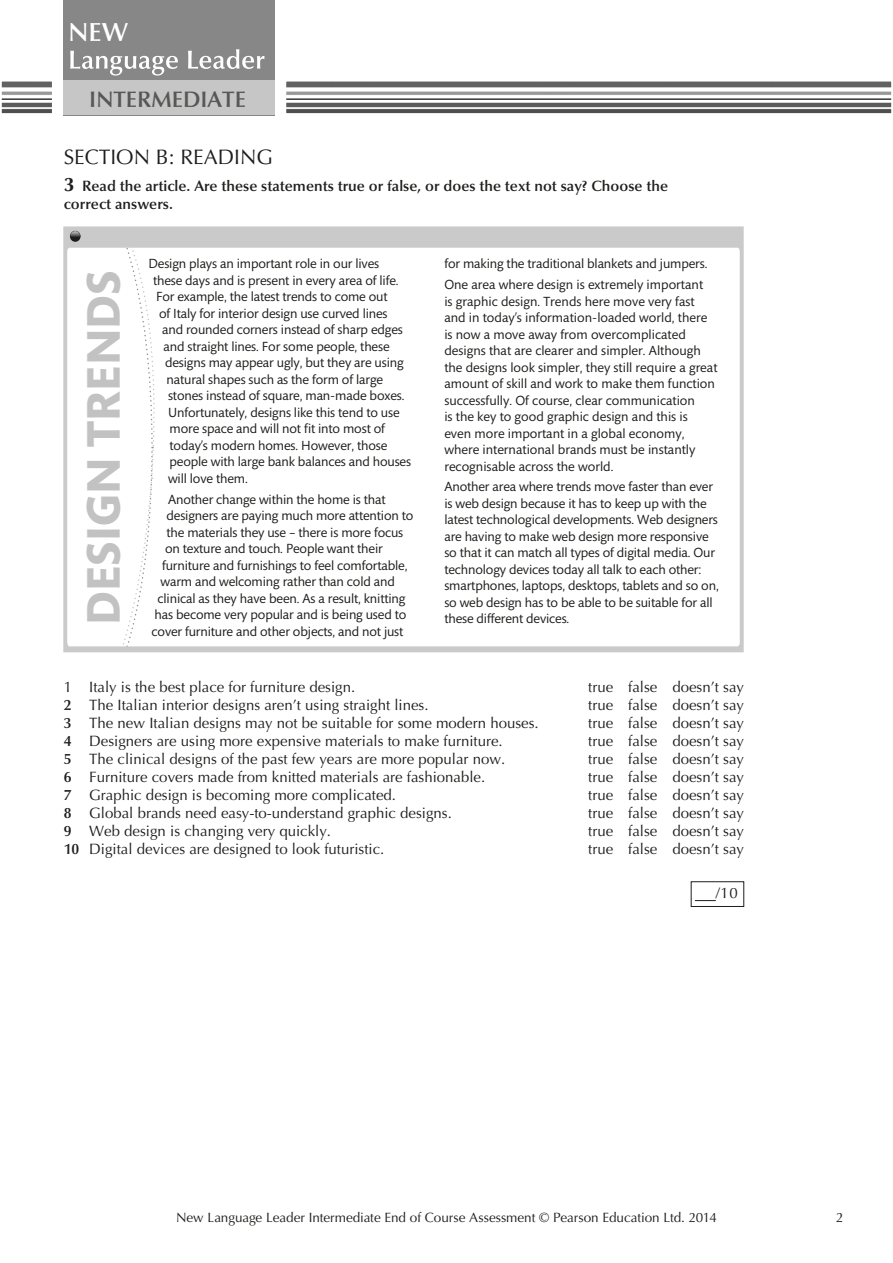
<style>
.page{position:relative;width:893px;height:1263px;background:#fff}
.page>*{position:absolute;margin:0;border:0;box-sizing:border-box;transform-origin:0 0}
.t1{font:700 48px "Mundo Sans Std";color:#c2c2c2}
.t2{font:600 26.25px "Optima LT Std";color:#fff}
.t3{font:600 22.5px "Optima LT Std";color:#575756}
.t4{font:21px "Optima LT Std";color:#1d1d1b}
.t5{font:15px "Optima LT Std";color:#1d1d1b}
.t6{font:600 15px/18px "Optima LT Std";color:#1d1d1b}
.t7{font:13.5px/16.5px "Mundo Sans Std";letter-spacing:-.01em;color:#1d1d1b}
.t8{font:13.5px "Optima LT Std";letter-spacing:-.005em;color:#1d1d1b}
.s1{font-weight:700;font-size:19.5px}
.s2{font-weight:600}
</style>
<div class="page">
<svg style="left:63px;top:226px;width:681px;height:426px"></svg>
<div style="left:63px;top:0;width:212px;height:115px;background:#878787"></div>
<div style="left:63px;top:81px;width:212px;height:34px;background:#c6c6c6"></div>
<img style="left:287px;top:83px;width:603px;height:29px">
<div style="left:284px;top:80px;width:609px;height:35px;border:2px solid #fff"></div>
<img style="left:3px;top:83px;width:48px;height:29px">
<div style="left:0;top:80px;width:54px;height:35px;border:2px solid #fff"></div>
<svg style="left:70px;top:49px;width:195px;height:27px"></svg>
<svg style="left:695px;top:900px;width:21px;height:1px"></svg>
<div style="left:691px;top:881px;width:53px;height:26px;border:1px solid #1d1d1b"></div>
<div style="left:70px;top:231px;width:11px;height:11px;background:#1d1d1b;border-radius:50%"></div>
<svg style="left:70px;top:231px;width:10px;height:6px"></svg>
<h2 class="t2" style="left:69px;top:16px;width:61px">NEW</h2>
<h3 class="t3" style="left:89px;top:87px;width:158px">INTERMEDIATE</h3>
<h3 class="t4" style="left:64px;top:145px;width:210px">SECTION B: READING</h3>
<p class="t6" style="left:64px;top:177px;width:606px"><span class="s1">3</span> Read the article. Are these statements true or false, or does the text not say? Choose the correct answers.</p>
<h1 class="t1" style="left:77px;top:624px;width:355px;rotate:-90deg">DESIGN TRENDS</h1>
<p class="t7" style="left:149px;top:256px;width:232px">Design plays an important role in our lives</p>
<p class="t7" style="left:153px;top:273px;width:247px">these days and is present in every area of life.</p>
<p class="t7" style="left:156px;top:289px;width:233px">For example, the latest trends to come out</p>
<p class="t7" style="left:159px;top:306px;width:230px">of Italy for interior design use curved lines</p>
<p class="t7" style="left:162px;top:322px;width:242px">and rounded corners instead of sharp edges</p>
<p class="t7" style="left:164px;top:339px;width:228px">and straight lines. For some people, these</p>
<p class="t7" style="left:165px;top:355px;width:240px">designs may appear ugly, but they are using</p>
<p class="t7" style="left:167px;top:372px;width:218px">natural shapes such as the form of large</p>
<p class="t7" style="left:168px;top:388px;width:238px">stones instead of square, man-made boxes.</p>
<p class="t7" style="left:168px;top:405px;width:233px">Unfortunately, designs like this tend to use</p>
<p class="t7" style="left:170px;top:421px;width:217px">more space and will not fit into most of</p>
<p class="t7" style="left:170px;top:438px;width:219px">today’s modern homes. However, those</p>
<p class="t7" style="left:170px;top:454px;width:243px">people with large bank balances and houses</p>
<p class="t7" style="left:168px;top:471px;width:81px">will love them.</p>
<p class="t7" style="left:168px;top:491px;width:219px">Another change within the home is that</p>
<p class="t7" style="left:167px;top:508px;width:248px">designers are paying much more attention to</p>
<p class="t7" style="left:167px;top:524px;width:238px">the materials they use – there is more focus</p>
<p class="t7" style="left:165px;top:541px;width:219px">on texture and touch. People want their</p>
<p class="t7" style="left:162px;top:557px;width:247px">furniture and furnishings to feel comfortable,</p>
<p class="t7" style="left:161px;top:574px;width:236px">warm and welcoming rather than cold and</p>
<p class="t7" style="left:158px;top:590px;width:249px">clinical as they have been. As a result, knitting</p>
<p class="t7" style="left:155px;top:607px;width:253px">has become very popular and is being used to</p>
<p class="t7" style="left:152px;top:623px;width:253px">cover furniture and other objects, and not just</p>
<p class="t7" style="left:444px;top:254px;width:265px;line-height:20.7px">for making the traditional blankets and jumpers.<br>One area where design is extremely important</p>
<p class="t7" style="left:444px;top:293px;width:275px">is graphic design. Trends here move very fast and in today’s information-loaded world, there is now a move away from overcomplicated designs that are clearer and simpler. Although the designs look simpler, they still require a great amount of skill and work to make them function successfully. Of course, clear communication<br>is the key to good graphic design and this is even more important in a global economy, where international brands must be instantly recognisable across the world.</p>
<p class="t7" style="left:444px;top:479px;width:276px">Another area where trends move faster than ever is web design because it has to keep up with the latest technological developments. Web designers are having to make web design more responsive so that it can match all types of digital media. Our technology devices today all talk to each other: smartphones, laptops, desktops, tablets and so on, so web design has to be able to be suitable for all</p>
<p class="t7" style="left:444px;top:611px;width:127px">these different devices.</p>
<p class="t5" style="left:64px;top:678px;width:293px">1 Italy is the best place for furniture design.</p>
<p class="t5" style="left:588px;top:678px;width:157px">true false doesn’t say</p>
<p class="t5" style="left:64px;top:696px;width:366px"><span class="s2">2</span> The Italian interior designs aren’t using straight lines.</p>
<p class="t5" style="left:588px;top:696px;width:157px">true false doesn’t say</p>
<p class="t5" style="left:64px;top:714px;width:476px"><span class="s2">3</span> The new Italian designs may not be suitable for some modern houses.</p>
<p class="t5" style="left:588px;top:714px;width:157px">true false doesn’t say</p>
<p class="t5" style="left:64px;top:732px;width:440px"><span class="s2">4</span> Designers are using more expensive materials to make furniture.</p>
<p class="t5" style="left:588px;top:732px;width:157px">true false doesn’t say</p>
<p class="t5" style="left:64px;top:750px;width:443px"><span class="s2">5</span> The clinical designs of the past few years are more popular now.</p>
<p class="t5" style="left:588px;top:750px;width:157px">true false doesn’t say</p>
<p class="t5" style="left:64px;top:768px;width:423px"><span class="s2">6</span> Furniture covers made from knitted materials are fashionable.</p>
<p class="t5" style="left:588px;top:768px;width:157px">true false doesn’t say</p>
<p class="t5" style="left:64px;top:786px;width:334px"><span class="s2">7</span> Graphic design is becoming more complicated.</p>
<p class="t5" style="left:588px;top:786px;width:157px">true false doesn’t say</p>
<p class="t5" style="left:64px;top:804px;width:390px"><span class="s2">8</span> Global brands need easy-to-understand graphic designs.</p>
<p class="t5" style="left:588px;top:804px;width:157px">true false doesn’t say</p>
<p class="t5" style="left:64px;top:822px;width:269px"><span class="s2">9</span> Web design is changing very quickly.</p>
<p class="t5" style="left:588px;top:822px;width:157px">true false doesn’t say</p>
<p class="t5" style="left:64px;top:840px;width:322px"><span class="s2">10</span> Digital devices are designed to look futuristic.</p>
<p class="t5" style="left:588px;top:840px;width:157px">true false doesn’t say</p>
<p class="t5" style="left:716px;top:884px;width:24px">/10</p>
<p class="t8" style="left:176px;top:1209px;width:542px">New Language Leader Intermediate End of Course Assessment © Pearson Education Ltd. 2014</p>
<p class="t8" style="left:836px;top:1209px;width:9px">2</p>
</div>
